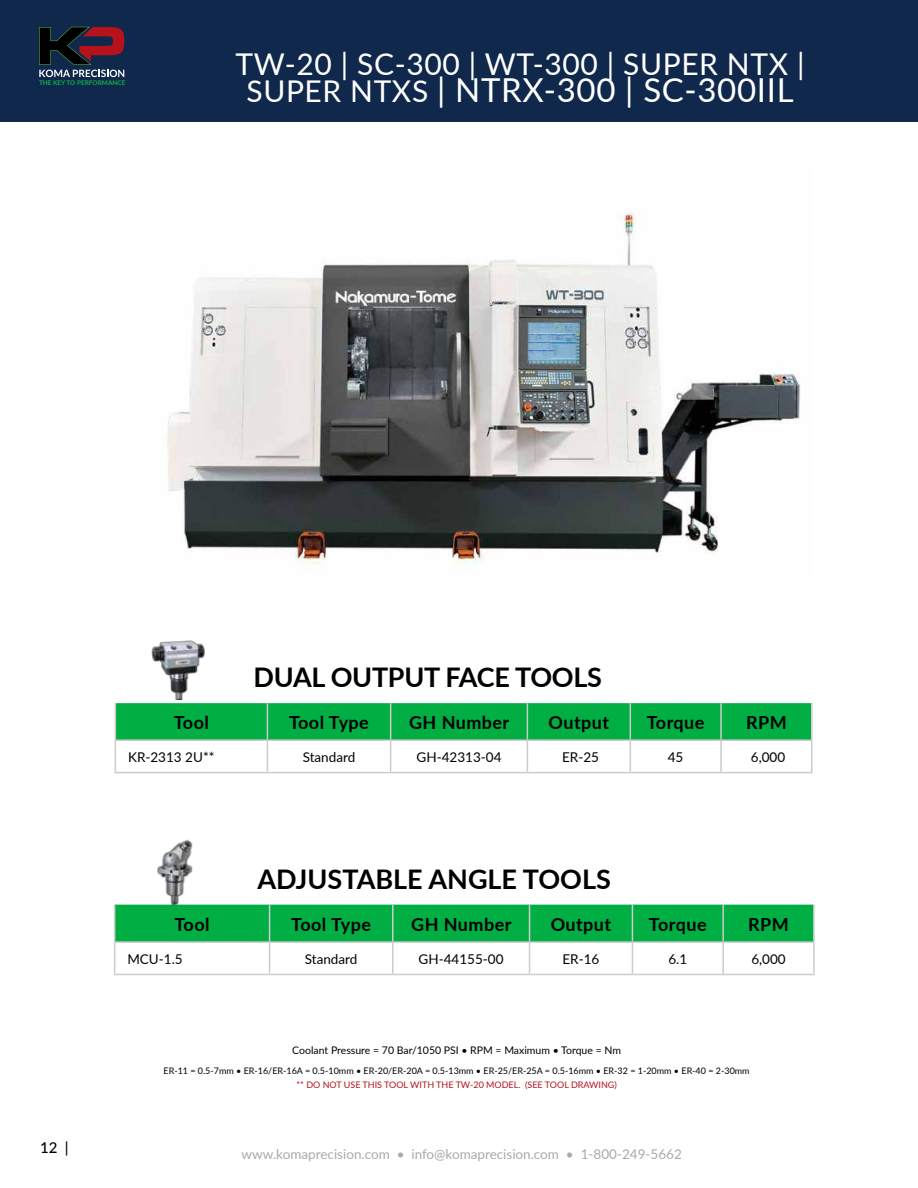
<style>
.page{position:relative;width:918px;height:1188px;background:#fff}
.page>*{position:absolute;margin:0;border:0;box-sizing:border-box;transform-origin:0 0}
.t1{font:33px "Lato";letter-spacing:.02em;color:#fff}
.t2{font:30px "Lato";letter-spacing:.02em;color:#fff}
.t3{font:700 27px "Lato";letter-spacing:-.01em;color:#000101}
.t4{font:700 18px "Lato";letter-spacing:.025em;color:#000}
.t5{font:500 15px "Lato";color:#000}
.t6{font:13.5px "Lato";color:#000}
.t7{font:13.5px "Lato";color:#a7a9ac}
.t8{font:10.5px "Lato";color:#000}
.t9{font:9px "Lato";color:#000}
.t10{font:9px "Lato";color:#b5121c}
.t11{font:700 6.45px "Lato";color:#0db14b}
.s1{font-size:30px}
</style>
<div class="page">
<div style="left:0;top:0;width:918px;height:122px;background:#10284c"></div>
<svg style="left:39px;top:27px;width:85px;height:50px"></svg>
<div style="left:116px;top:703px;width:695px;height:36px;background:#00ae43"></div>
<hr style="left:115px;top:703px;width:1px;height:36px;background:#cdcccb">
<hr style="left:267px;top:703px;width:1px;height:36px;background:#cdcccb">
<hr style="left:390px;top:703px;width:1px;height:36px;background:#cdcccb">
<hr style="left:527px;top:703px;width:1px;height:36px;background:#cdcccb">
<hr style="left:630px;top:703px;width:1px;height:36px;background:#cdcccb">
<hr style="left:720px;top:703px;width:2px;height:36px;background:#cdcccb">
<hr style="left:811px;top:703px;width:1px;height:36px;background:#cdcccb">
<hr style="left:115px;top:739px;width:152px;height:2px;background:#cdcccb">
<hr style="left:115px;top:741px;width:1px;height:31px;background:#cdcccb">
<hr style="left:267px;top:739px;width:124px;height:2px;background:#cdcccb">
<hr style="left:267px;top:741px;width:1px;height:31px;background:#cdcccb">
<hr style="left:391px;top:739px;width:136px;height:2px;background:#cdcccb">
<hr style="left:390px;top:741px;width:1px;height:31px;background:#cdcccb">
<hr style="left:527px;top:739px;width:103px;height:2px;background:#cdcccb">
<hr style="left:527px;top:741px;width:1px;height:31px;background:#cdcccb">
<hr style="left:630px;top:739px;width:91px;height:2px;background:#cdcccb">
<hr style="left:630px;top:741px;width:1px;height:31px;background:#cdcccb">
<hr style="left:721px;top:739px;width:91px;height:2px;background:#cdcccb">
<hr style="left:720px;top:741px;width:2px;height:31px;background:#cdcccb">
<hr style="left:811px;top:741px;width:1px;height:31px;background:#cdcccb">
<hr style="left:115px;top:772px;width:152px;height:1px;background:#cdcccb">
<hr style="left:267px;top:772px;width:124px;height:1px;background:#cdcccb">
<hr style="left:391px;top:772px;width:136px;height:1px;background:#cdcccb">
<hr style="left:527px;top:772px;width:103px;height:1px;background:#cdcccb">
<hr style="left:630px;top:772px;width:91px;height:1px;background:#cdcccb">
<hr style="left:721px;top:772px;width:91px;height:1px;background:#cdcccb">
<img style="left:151px;top:640px;width:54px;height:60px">
<div style="left:115px;top:905px;width:698px;height:36px;background:#00ae43"></div>
<hr style="left:114px;top:905px;width:1px;height:36px;background:#cdcccb">
<hr style="left:269px;top:905px;width:1px;height:36px;background:#cdcccb">
<hr style="left:392px;top:905px;width:2px;height:36px;background:#cdcccb">
<hr style="left:529px;top:905px;width:1px;height:36px;background:#cdcccb">
<hr style="left:632px;top:905px;width:1px;height:36px;background:#cdcccb">
<hr style="left:722px;top:905px;width:2px;height:36px;background:#cdcccb">
<hr style="left:813px;top:905px;width:2px;height:36px;background:#cdcccb">
<hr style="left:114px;top:941px;width:156px;height:2px;background:#cdcccb">
<hr style="left:114px;top:943px;width:1px;height:31px;background:#cdcccb">
<hr style="left:270px;top:941px;width:123px;height:2px;background:#cdcccb">
<hr style="left:269px;top:943px;width:1px;height:31px;background:#cdcccb">
<hr style="left:393px;top:941px;width:137px;height:2px;background:#cdcccb">
<hr style="left:392px;top:943px;width:2px;height:31px;background:#cdcccb">
<hr style="left:530px;top:941px;width:102px;height:2px;background:#cdcccb">
<hr style="left:529px;top:943px;width:1px;height:31px;background:#cdcccb">
<hr style="left:632px;top:941px;width:91px;height:2px;background:#cdcccb">
<hr style="left:632px;top:943px;width:1px;height:31px;background:#cdcccb">
<hr style="left:723px;top:941px;width:92px;height:2px;background:#cdcccb">
<hr style="left:722px;top:943px;width:2px;height:31px;background:#cdcccb">
<hr style="left:813px;top:943px;width:2px;height:31px;background:#cdcccb">
<hr style="left:114px;top:974px;width:156px;height:1px;background:#cdcccb">
<hr style="left:270px;top:974px;width:123px;height:1px;background:#cdcccb">
<hr style="left:393px;top:974px;width:137px;height:1px;background:#cdcccb">
<hr style="left:530px;top:974px;width:102px;height:1px;background:#cdcccb">
<hr style="left:632px;top:974px;width:91px;height:1px;background:#cdcccb">
<hr style="left:723px;top:974px;width:92px;height:1px;background:#cdcccb">
<img style="left:145px;top:839px;width:62px;height:69px">
<img style="left:167px;top:213px;width:633px;height:357px">
<p class="t11" style="left:39px;top:78px;width:88px">THE KEY TO PERFORMANCE</p>
<h2 class="t2" style="left:235px;top:43px;width:571px">TW-20 | SC-300 | WT-300 | SUPER NTX |</h2>
<h1 class="t1" style="left:247px;top:67px;width:549px"><span class="s1">SUPER NTXS</span> | NTRX-300 | SC-300IIL</h1>
<h3 class="t3" style="left:253px;top:657px;width:350px">DUAL OUTPUT FACE TOOLS</h3>
<h3 class="t4" style="left:174px;top:709px;width:37px">Tool</h3>
<h3 class="t4" style="left:289px;top:709px;width:81px">Tool Type</h3>
<h3 class="t4" style="left:409px;top:709px;width:102px">GH Number</h3>
<h3 class="t4" style="left:549px;top:709px;width:62px">Output</h3>
<h3 class="t4" style="left:647px;top:709px;width:59px">Torque</h3>
<h3 class="t4" style="left:746px;top:709px;width:42px">RPM</h3>
<h3 class="t6" style="left:128px;top:747px;width:88px">KR-2313 2U**</h3>
<h3 class="t6" style="left:303px;top:747px;width:54px">Standard</h3>
<h3 class="t6" style="left:417px;top:747px;width:86px">GH-42313-04</h3>
<h3 class="t6" style="left:562px;top:747px;width:38px">ER-25</h3>
<h3 class="t6" style="left:668px;top:747px;width:17px">45</h3>
<h3 class="t6" style="left:751px;top:747px;width:36px">6,000</h3>
<h3 class="t3" style="left:258px;top:859px;width:355px">ADJUSTABLE ANGLE TOOLS</h3>
<h3 class="t4" style="left:175px;top:911px;width:37px">Tool</h3>
<h3 class="t4" style="left:291px;top:911px;width:81px">Tool Type</h3>
<h3 class="t4" style="left:411px;top:911px;width:102px">GH Number</h3>
<h3 class="t4" style="left:551px;top:911px;width:62px">Output</h3>
<h3 class="t4" style="left:649px;top:911px;width:59px">Torque</h3>
<h3 class="t4" style="left:748px;top:911px;width:42px">RPM</h3>
<h3 class="t6" style="left:127px;top:949px;width:57px">MCU-1.5</h3>
<h3 class="t6" style="left:305px;top:949px;width:54px">Standard</h3>
<h3 class="t6" style="left:419px;top:949px;width:86px">GH-44155-00</h3>
<h3 class="t6" style="left:563px;top:949px;width:38px">ER-16</h3>
<h3 class="t6" style="left:668px;top:949px;width:20px">6.1</h3>
<h3 class="t6" style="left:751px;top:949px;width:36px">6,000</h3>
<h3 class="t5" style="left:40px;top:1136px;width:30px">12 |</h3>
<p class="t8" style="left:292px;top:1042px;width:330px">Coolant Pressure = 70 Bar/1050 PSI • RPM = Maximum • Torque = Nm</p>
<p class="t9" style="left:164px;top:1064px;width:588px">ER-11 = 0.5-7mm • ER-16/ER-16A = 0.5-10mm • ER-20/ER-20A = 0.5-13mm • ER-25/ER-25A = 0.5-16mm • ER-32 = 1-20mm • ER-40 = 2-30mm</p>
<p class="t10" style="left:296px;top:1078px;width:322px">** DO NOT USE THIS TOOL WITH THE TW-20 MODEL. (SEE TOOL DRAWING)</p>
<h3 class="t7" style="left:242px;top:1145px;width:442px">www.komaprecision.com • info@komaprecision.com • 1-800-249-5662</h3>
</div>
